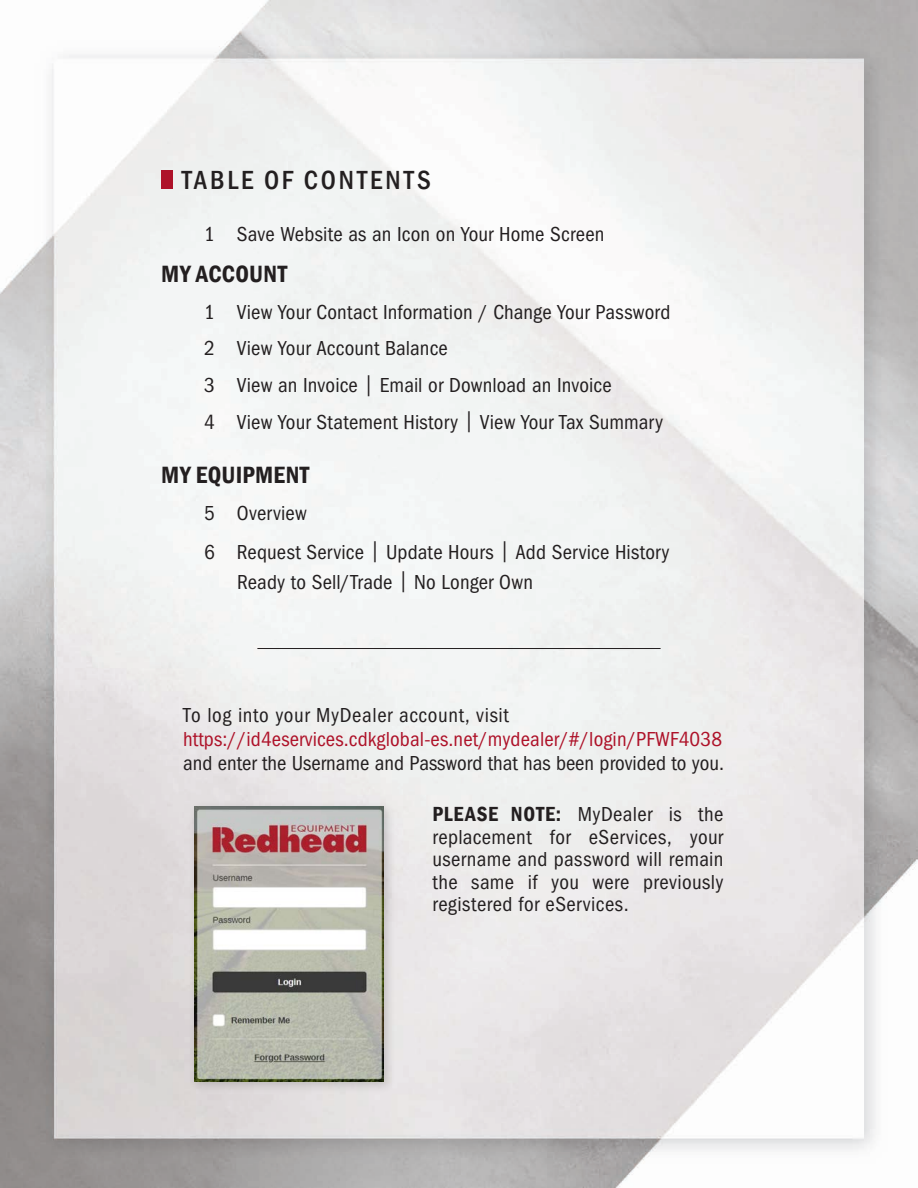
<style>
.page{position:relative;width:918px;height:1188px;background:#fff}
.page>*{position:absolute;margin:0;border:0;box-sizing:border-box;transform-origin:0 0}
.t1{font:500 condensed 27px "Franklin Gothic";letter-spacing:.105em;color:#231f20}
.t2{font:600 condensed 24.15px "Franklin Gothic";letter-spacing:.015em;color:#231f20}
.t3{font:condensed 21px/22.5px "ITC Franklin Gothic Std";letter-spacing:.005em;color:#231f20;text-align:justify}
.s1{font-family:"Franklin Gothic LT Pro";color:#ae1229}
.s2{font-family:"Franklin Gothic";font-weight:600}
</style>
<div class="page">
<img style="left:0;top:0;width:918px;height:1188px">
<div style="left:161px;top:170px;width:11px;height:19px;background:#ae1229"></div>
<hr style="left:257px;top:648px;width:404px;height:1px;background:#231f20">
<div style="left:188px;top:800px;width:208px;height:294px;background:#231f20;opacity:.2"></div>
<img style="left:195px;top:807px;width:188px;height:274px">
<p class="t1" style="left:182px;top:163px;width:250px">TABLE OF CONTENTS</p>
<p class="t3" style="left:204px;top:223px;width:402px">1 Save Website as an Icon on Your Home Screen</p>
<p class="t2" style="left:161px;top:258px;width:127px">MY ACCOUNT</p>
<p class="t3" style="left:204px;top:301px;width:468px">1 View Your Contact Information / Change Your Password</p>
<p class="t3" style="left:204px;top:337px;width:245px">2 View Your Account Balance</p>
<p class="t3" style="left:204px;top:374px;width:409px">3 View an Invoice | Email or Download an Invoice</p>
<p class="t3" style="left:204px;top:411px;width:460px">4 View Your Statement History | View Your Tax Summary</p>
<p class="t2" style="left:161px;top:459px;width:150px">MY EQUIPMENT</p>
<p class="t3" style="left:204px;top:502px;width:104px">5 Overview</p>
<p class="t3" style="left:204px;top:541px;width:467px">6 Request Service | Update Hours | Add Service History</p>
<p class="t3" style="left:237px;top:571px;width:297px">Ready to Sell/Trade | No Longer Own</p>
<p class="t3" style="left:183px;top:703px;width:543px;line-height:24px;text-align:left">To log into your MyDealer account, visit <span class="s1">https://id4eservices.cdkglobal-es.net/mydealer/#/login/PFWF4038 </span>and enter the Username and Password that has been provided to you.</p>
<p class="t3" style="left:432px;top:803px;width:292px"><span class="s2">PLEASE NOTE:</span> MyDealer is the replacement for eServices, your username and password will remain the same if you were previously registered for eServices.</p>
</div>
